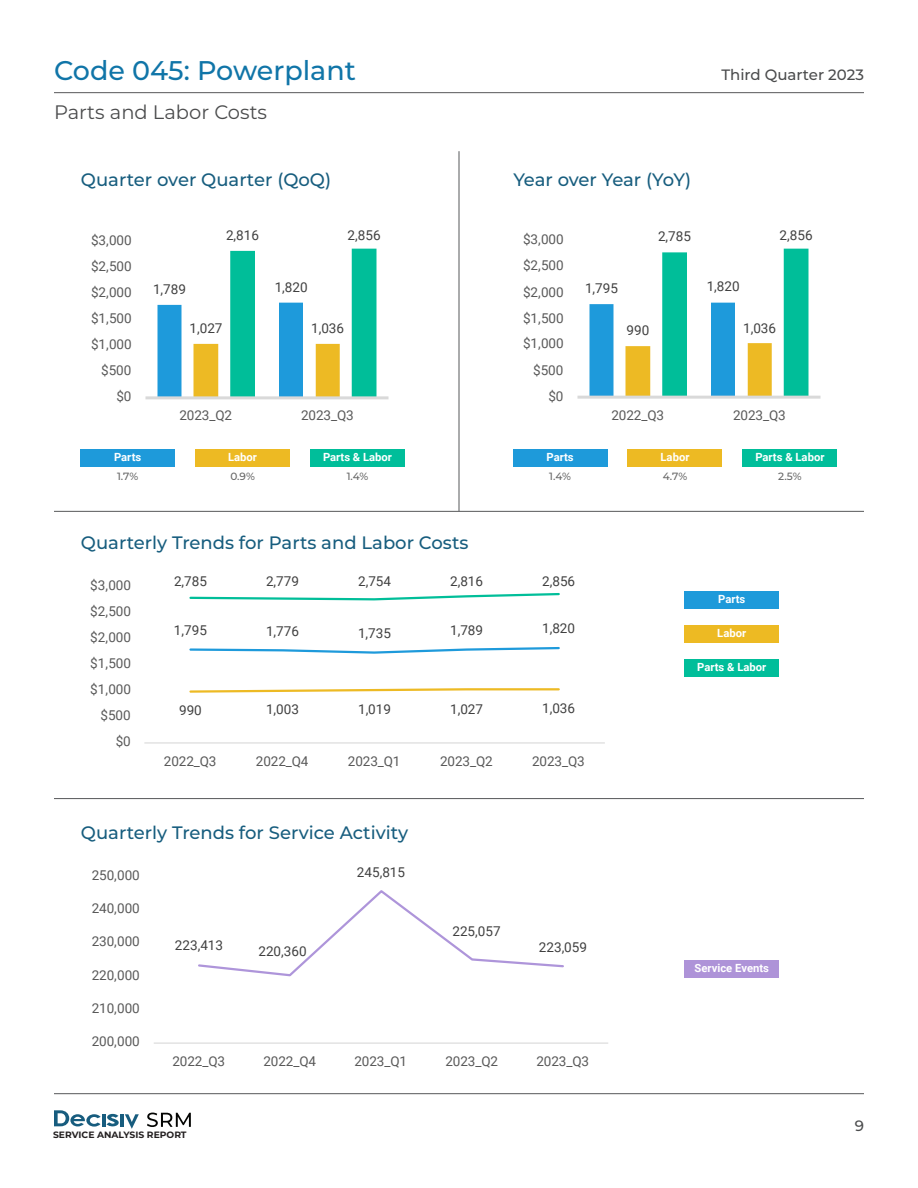
<style>
.page{position:relative;width:918px;height:1188px;background:#fff}
.page>*{position:absolute;margin:0;border:0;box-sizing:border-box;transform-origin:0 0}
.t1{font:500 27px "Montserrat";color:#1075a8}
.t2{font:19.5px "Montserrat";color:#4b4c4d}
.t3{font:500 18px "Montserrat";color:#175d7e}
.t4{font:500 15px "Montserrat";color:#4b4c4d}
.t5{font:13.5px "Roboto";letter-spacing:-.005em;color:#595959}
.t6{font:13.5px "Roboto";color:#404040}
.t7{font:700 11.25px "Roboto";color:#fff}
.t8{font:500 10.5px "Montserrat";color:#666}
.t9{font:700 9.15px "Montserrat";color:#231f20}
</style>
<div class="page">
<hr style="left:54px;top:92px;width:810px;height:1px;background:#57585a">
<hr style="left:54px;top:1093px;width:810px;height:1px;background:#57585a">
<svg style="left:125px;top:1114px;width:14px;height:15px"></svg>
<hr style="left:120px;top:1114px;width:4px;height:12px;background:#175c7e">
<svg style="left:54px;top:1110px;width:65px;height:17px"></svg>
<svg style="left:147px;top:1113px;width:44px;height:14px"></svg>
<div style="left:685px;top:591px;width:94px;height:18px;background:#1e9ada"></div>
<div style="left:685px;top:625px;width:94px;height:18px;background:#edba23"></div>
<div style="left:685px;top:659px;width:94px;height:18px;background:#00be9a"></div>
<div style="left:685px;top:960px;width:94px;height:18px;background:#ae93d8"></div>
<div style="left:81px;top:449px;width:94px;height:17px;background:#1e9ada"></div>
<div style="left:513px;top:449px;width:94px;height:17px;background:#1e9ada"></div>
<div style="left:196px;top:449px;width:94px;height:17px;background:#edba23"></div>
<div style="left:628px;top:449px;width:94px;height:17px;background:#edba23"></div>
<div style="left:310px;top:449px;width:95px;height:17px;background:#00be9a"></div>
<div style="left:743px;top:449px;width:94px;height:17px;background:#00be9a"></div>
<hr style="left:459px;top:151px;width:1px;height:360px;background:#57585a">
<hr style="left:54px;top:511px;width:810px;height:1px;background:#57585a">
<hr style="left:54px;top:798px;width:810px;height:1px;background:#57585a">
<svg style="left:158px;top:249px;width:218px;height:147px"></svg>
<hr style="left:146px;top:396px;width:242px;height:3px;background:#d9d9d9">
<svg style="left:590px;top:249px;width:218px;height:147px"></svg>
<hr style="left:578px;top:396px;width:242px;height:3px;background:#d9d9d9">
<hr style="left:144px;top:742px;width:461px;height:2px;background:#d9d9d9">
<svg style="left:189px;top:647px;width:371px;height:7px"></svg>
<svg style="left:189px;top:688px;width:371px;height:5px"></svg>
<svg style="left:189px;top:593px;width:371px;height:8px"></svg>
<hr style="left:154px;top:1043px;width:454px;height:1px;background:#d9d9d9">
<svg style="left:198px;top:890px;width:366px;height:87px"></svg>
<h1 class="t1" style="left:54px;top:52px;width:303px">Code 045: Powerplant</h1>
<h2 class="t2" style="left:54px;top:98px;width:215px">Parts and Labor Costs</h2>
<h3 class="t3" style="left:81px;top:167px;width:252px">Quarter over Quarter (QoQ)</h3>
<h3 class="t3" style="left:513px;top:167px;width:180px">Year over Year (YoY)</h3>
<p class="t4" style="left:721px;top:64px;width:144px">Third Quarter 2023</p>
<p class="t5" style="left:91px;top:231px;width:42px">$3,000</p>
<p class="t6" style="left:226px;top:226px;width:34px">2,816</p>
<p class="t6" style="left:348px;top:226px;width:34px">2,856</p>
<p class="t5" style="left:523px;top:230px;width:42px">$3,000</p>
<p class="t6" style="left:658px;top:227px;width:34px">2,785</p>
<p class="t6" style="left:780px;top:226px;width:34px">2,856</p>
<p class="t5" style="left:91px;top:257px;width:42px">$2,500</p>
<p class="t5" style="left:523px;top:256px;width:42px">$2,500</p>
<p class="t5" style="left:91px;top:282px;width:42px">$2,000</p>
<p class="t5" style="left:91px;top:309px;width:42px">$1,500</p>
<p class="t5" style="left:91px;top:335px;width:42px">$1,000</p>
<p class="t6" style="left:153px;top:279px;width:34px">1,789</p>
<p class="t6" style="left:275px;top:278px;width:34px">1,820</p>
<p class="t6" style="left:190px;top:319px;width:34px">1,027</p>
<p class="t6" style="left:311px;top:318px;width:34px">1,036</p>
<p class="t5" style="left:523px;top:282px;width:42px">$2,000</p>
<p class="t5" style="left:523px;top:309px;width:42px">$1,500</p>
<p class="t5" style="left:523px;top:334px;width:42px">$1,000</p>
<p class="t6" style="left:585px;top:279px;width:34px">1,795</p>
<p class="t6" style="left:707px;top:277px;width:34px">1,820</p>
<p class="t6" style="left:627px;top:321px;width:24px">990</p>
<p class="t6" style="left:743px;top:318px;width:34px">1,036</p>
<p class="t5" style="left:101px;top:360px;width:32px">$500</p>
<p class="t5" style="left:533px;top:360px;width:32px">$500</p>
<p class="t5" style="left:116px;top:387px;width:17px">$0</p>
<p class="t5" style="left:548px;top:387px;width:17px">$0</p>
<p class="t5" style="left:179px;top:406px;width:54px">2023_Q2</p>
<p class="t5" style="left:301px;top:406px;width:54px">2023_Q3</p>
<p class="t5" style="left:611px;top:406px;width:54px">2022_Q3</p>
<p class="t5" style="left:733px;top:406px;width:54px">2023_Q3</p>
<p class="t7" style="left:114px;top:449px;width:29px">Parts</p>
<p class="t7" style="left:228px;top:449px;width:30px">Labor</p>
<p class="t7" style="left:323px;top:449px;width:71px">Parts &amp; Labor</p>
<p class="t7" style="left:546px;top:449px;width:29px">Parts</p>
<p class="t7" style="left:661px;top:449px;width:30px">Labor</p>
<p class="t7" style="left:755px;top:449px;width:71px">Parts &amp; Labor</p>
<p class="t8" style="left:117px;top:469px;width:23px">1.7%</p>
<p class="t8" style="left:230px;top:469px;width:26px">0.9%</p>
<p class="t8" style="left:347px;top:469px;width:23px">1.4%</p>
<p class="t8" style="left:549px;top:469px;width:23px">1.4%</p>
<p class="t8" style="left:663px;top:469px;width:26px">4.7%</p>
<p class="t8" style="left:778px;top:469px;width:25px">2.5%</p>
<h3 class="t3" style="left:81px;top:530px;width:389px">Quarterly Trends for Parts and Labor Costs</h3>
<p class="t5" style="left:90px;top:576px;width:42px">$3,000</p>
<p class="t5" style="left:90px;top:602px;width:42px">$2,500</p>
<p class="t5" style="left:90px;top:628px;width:42px">$2,000</p>
<p class="t5" style="left:90px;top:654px;width:42px">$1,500</p>
<p class="t5" style="left:90px;top:680px;width:42px">$1,000</p>
<p class="t5" style="left:101px;top:706px;width:32px">$500</p>
<p class="t5" style="left:116px;top:732px;width:17px">$0</p>
<p class="t6" style="left:174px;top:572px;width:34px">2,785</p>
<p class="t6" style="left:266px;top:572px;width:34px">2,779</p>
<p class="t6" style="left:358px;top:572px;width:34px">2,754</p>
<p class="t6" style="left:450px;top:572px;width:34px">2,816</p>
<p class="t6" style="left:542px;top:572px;width:34px">2,856</p>
<p class="t6" style="left:174px;top:621px;width:34px">1,795</p>
<p class="t6" style="left:266px;top:621px;width:34px">1,776</p>
<p class="t6" style="left:358px;top:624px;width:34px">1,735</p>
<p class="t6" style="left:450px;top:621px;width:34px">1,789</p>
<p class="t6" style="left:542px;top:619px;width:34px">1,820</p>
<p class="t6" style="left:179px;top:701px;width:24px">990</p>
<p class="t6" style="left:266px;top:700px;width:34px">1,003</p>
<p class="t6" style="left:358px;top:699px;width:34px">1,019</p>
<p class="t6" style="left:450px;top:699px;width:34px">1,027</p>
<p class="t6" style="left:542px;top:699px;width:34px">1,036</p>
<p class="t5" style="left:164px;top:752px;width:54px">2022_Q3</p>
<p class="t5" style="left:256px;top:752px;width:54px">2022_Q4</p>
<p class="t5" style="left:348px;top:752px;width:54px">2023_Q1</p>
<p class="t5" style="left:440px;top:752px;width:54px">2023_Q2</p>
<p class="t5" style="left:532px;top:752px;width:54px">2023_Q3</p>
<h3 class="t3" style="left:81px;top:820px;width:329px">Quarterly Trends for Service Activity</h3>
<p class="t5" style="left:92px;top:866px;width:50px">250,000</p>
<p class="t5" style="left:92px;top:899px;width:50px">240,000</p>
<p class="t5" style="left:92px;top:932px;width:50px">230,000</p>
<p class="t5" style="left:92px;top:966px;width:50px">220,000</p>
<p class="t5" style="left:92px;top:999px;width:50px">210,000</p>
<p class="t5" style="left:92px;top:1032px;width:50px">200,000</p>
<p class="t6" style="left:175px;top:936px;width:50px">223,413</p>
<p class="t6" style="left:258px;top:942px;width:50px">220,360</p>
<p class="t6" style="left:357px;top:862px;width:50px">245,815</p>
<p class="t6" style="left:452px;top:922px;width:50px">225,057</p>
<p class="t6" style="left:539px;top:937px;width:50px">223,059</p>
<p class="t5" style="left:172px;top:1051px;width:54px">2022_Q3</p>
<p class="t5" style="left:263px;top:1051px;width:54px">2022_Q4</p>
<p class="t5" style="left:354px;top:1051px;width:54px">2023_Q1</p>
<p class="t5" style="left:445px;top:1051px;width:54px">2023_Q2</p>
<p class="t5" style="left:536px;top:1051px;width:54px">2023_Q3</p>
<p class="t9" style="left:53px;top:1128px;width:135px">SERVICE ANALYSIS REPORT</p>
<p class="t7" style="left:718px;top:591px;width:29px">Parts</p>
<p class="t7" style="left:717px;top:625px;width:30px">Labor</p>
<p class="t7" style="left:697px;top:659px;width:71px">Parts &amp; Labor</p>
<p class="t7" style="left:695px;top:960px;width:76px">Service Events</p>
<p class="t4" style="left:855px;top:1116px;width:11px">9</p>
</div>
